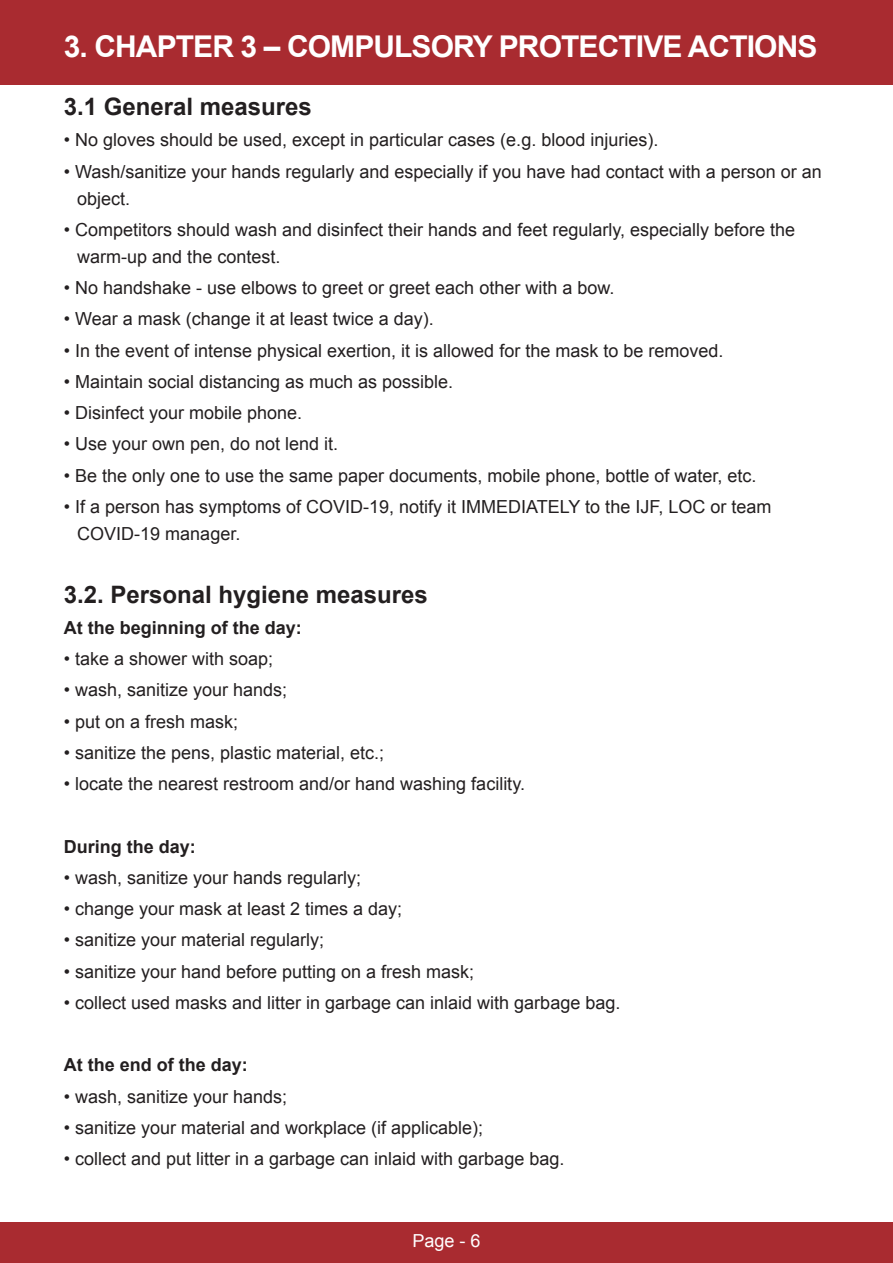
<style>
.page{position:relative;width:893px;height:1263px;background:#fff}
.page>*{position:absolute;margin:0;border:0;box-sizing:border-box;transform-origin:0 0}
.Title_Paragraph_Whit{font:700 30px "Arial";letter-spacing:-.03em;color:#fff}
.Sub_Titles{font:700 24px "Arial";color:#231f20}
.Bulet_points{font:18px/27px "Arial";color:#231f20}
.Text_Paragraph{font:18px "Arial";color:#231f20}
.Text_Paragraph-2{font:700 18px "Arial";color:#231f20}
.t1{font:18px "Arial";color:#fff}
</style>
<div class="page">
<div style="left:0;top:1222px;width:893px;height:41px;background:#a92b30"></div>
<div style="left:0;top:0;width:893px;height:85px;background:#a92b30"></div>
<p class="Title_Paragraph_Whit" style="left:64px;top:27px;width:755px">3. CHAPTER 3 – COMPULSORY PROTECTIVE ACTIONS</p>
<p class="Sub_Titles" style="left:64px;top:91px;width:250px">3.1 General measures</p>
<p class="Bulet_points" style="left:64px;top:127px;width:593px">• No gloves should be used, except in particular cases (e.g. blood injuries).</p>
<p class="Bulet_points" style="left:77px;top:158px;width:746px;text-indent:-14px">• Wash/sanitize your hands regularly and especially if you have had contact with a person or an object.</p>
<p class="Bulet_points" style="left:77px;top:216px;width:719px;text-indent:-14px">• Competitors should wash and disinfect their hands and feet regularly, especially before the warm-up and the contest.</p>
<p class="Bulet_points" style="left:64px;top:275px;width:549px">• No handshake - use elbows to greet or greet each other with a bow.</p>
<p class="Bulet_points" style="left:64px;top:306px;width:368px">• Wear a mask (change it at least twice a day).</p>
<p class="Bulet_points" style="left:64px;top:337px;width:658px">• In the event of intense physical exertion, it is allowed for the mask to be removed.</p>
<p class="Bulet_points" style="left:64px;top:368px;width:388px">• Maintain social distancing as much as possible.</p>
<p class="Bulet_points" style="left:64px;top:400px;width:237px">• Disinfect your mobile phone.</p>
<p class="Bulet_points" style="left:64px;top:431px;width:273px">• Use your own pen, do not lend it.</p>
<p class="Bulet_points" style="left:64px;top:462px;width:691px">• Be the only one to use the same paper documents, mobile phone, bottle of water, etc.</p>
<p class="Bulet_points" style="left:77px;top:493px;width:696px;text-indent:-14px">• If a person has symptoms of COVID-19, notify it IMMEDIATELY to the IJF, LOC or team<br>COVID-19 manager.</p>
<p class="Sub_Titles" style="left:64px;top:578px;width:366px">3.2. Personal hygiene measures</p>
<p class="Text_Paragraph-2" style="left:64px;top:616px;width:240px">At the beginning of the day:</p>
<p class="Text_Paragraph" style="left:64px;top:647px;width:211px">• take a shower with soap;</p>
<p class="Text_Paragraph" style="left:64px;top:678px;width:225px">• wash, sanitize your hands;</p>
<p class="Text_Paragraph" style="left:64px;top:709px;width:176px">• put on a fresh mask;</p>
<p class="Text_Paragraph" style="left:64px;top:741px;width:322px">• sanitize the pens, plastic material, etc. ;</p>
<p class="Text_Paragraph" style="left:64px;top:772px;width:460px">• locate the nearest restroom and/or hand washing facility.</p>
<p class="Text_Paragraph-2" style="left:64px;top:834px;width:134px">During the day:</p>
<p class="Text_Paragraph" style="left:64px;top:866px;width:299px">• wash, sanitize your hands regularly;</p>
<p class="Text_Paragraph" style="left:64px;top:897px;width:340px">• change your mask at least 2 times a day;</p>
<p class="Text_Paragraph" style="left:64px;top:928px;width:262px">• sanitize your material regularly;</p>
<p class="Text_Paragraph" style="left:64px;top:959px;width:412px">• sanitize your hand before putting on a fresh mask;</p>
<p class="Text_Paragraph" style="left:64px;top:991px;width:555px">• collect used masks and litter in garbage can inlaid with garbage bag.</p>
<p class="Text_Paragraph-2" style="left:64px;top:1053px;width:186px">At the end of the day:</p>
<p class="Text_Paragraph" style="left:64px;top:1084px;width:225px">• wash, sanitize your hands;</p>
<p class="Text_Paragraph" style="left:64px;top:1116px;width:421px">• sanitize your material and workplace (if applicable);</p>
<p class="Text_Paragraph" style="left:64px;top:1147px;width:499px">• collect and put litter in a garbage can inlaid with garbage bag.</p>
<p class="t1" style="left:412px;top:1229px;width:70px">Page - 6</p>
</div>
